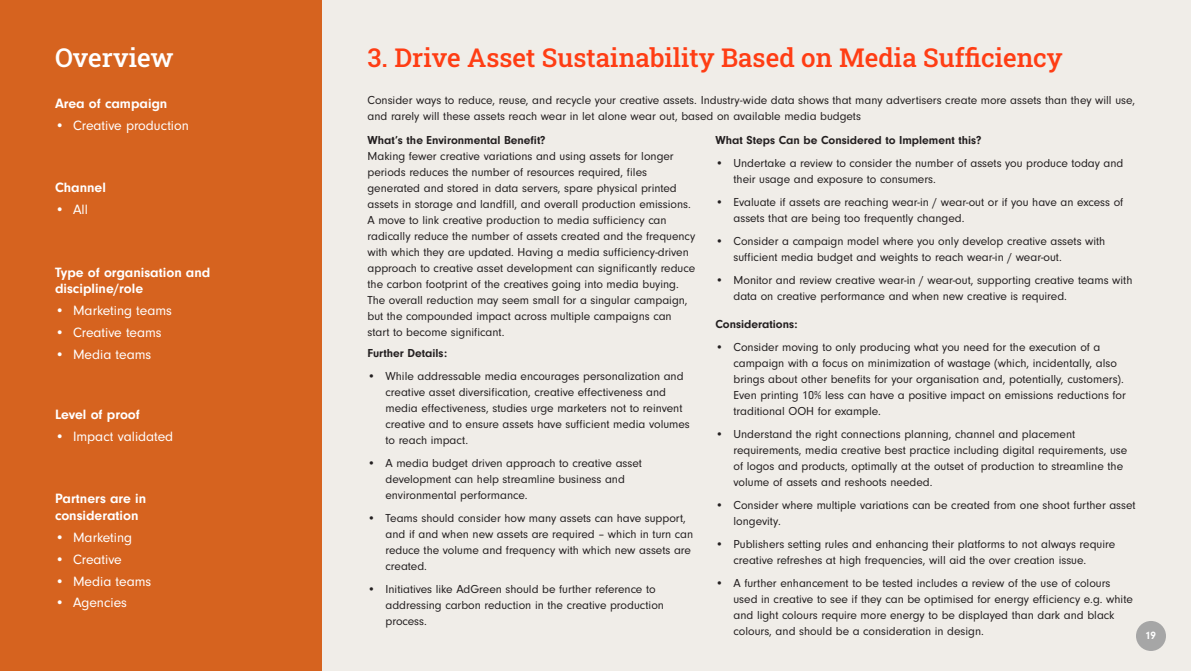
<style>
.page{position:relative;width:1191px;height:671px;background:#f0ede8}
.page>*{position:absolute;margin:0;border:0;box-sizing:border-box;transform-origin:0 0}
.t1{font:500 26px "Roboto Slab";color:#ff3d14}
.t2{font:500 26px "Roboto Slab";color:#fff}
.t3{font:14px "Neuzeit Gro";color:#fff}
.Body{font:700 14px/16.8px "Neuzeit Gro";color:#fff}
.Body-2{font:12px/16px "Neuzeit Gro";color:#231f20}
.Body-3{font:700 12px "Neuzeit Gro";color:#231f20}
.t4{font:700 11px "Neuzeit Gro";color:#fff}
.s1{font-weight:700}
</style>
<div class="page">
<div style="left:1136px;top:621px;width:30px;height:30px;background:#a6a6a6;border-radius:50%"></div>
<div style="left:0;top:0;width:322px;height:671px;background:#d6631f"></div>
<p class="t2" style="left:55px;top:40px;width:120px">Overview</p>
<p class="t1" style="left:368px;top:40px;width:697px">3. Drive Asset Sustainability Based on Media Sufficiency</p>
<p class="Body-2" style="left:368px;top:92px;width:769px">Consider ways to reduce, reuse, and recycle your creative assets. Industry-wide data shows that many advertisers create more assets than they will use, and rarely will these assets reach wear in let alone wear out, based on available media budgets</p>
<p class="Body-2" style="left:368px;top:132px;width:329px"><span class="s1">What’s the Environmental Benefit?<br></span>Making fewer creative variations and using assets for longer periods reduces the number of resources required, files generated and stored in data servers, spare physical printed assets in storage and landfill, and overall production emissions.<br>A move to link creative production to media sufficiency can radically reduce the number of assets created and the frequency with which they are updated. Having a media sufficiency-driven approach to creative asset development can significantly reduce the carbon footprint of the creatives going into media buying.<br>The overall reduction may seem small for a singular campaign, but the compounded impact across multiple campaigns can start to become significant.</p>
<p class="Body" style="left:55px;top:95px;width:114px">Area of campaign</p>
<p class="t3" style="left:55px;top:118px;width:135px">• Creative production</p>
<p class="Body-3" style="left:716px;top:133px;width:267px">What Steps Can be Considered to Implement this?</p>
<p class="Body-2" style="left:734px;top:155px;width:391px;text-indent:-18px">• Undertake a review to consider the number of assets you produce today and their usage and exposure to consumers.</p>
<p class="Body-2" style="left:734px;top:194px;width:391px;text-indent:-18px">• Evaluate if assets are reaching wear-in / wear-out or if you have an excess of assets that are being too frequently changed.</p>
<p class="Body-2" style="left:734px;top:233px;width:373px;text-indent:-18px">• Consider a campaign model where you only develop creative assets with sufficient media budget and weights to reach wear-in / wear-out.</p>
<p class="Body-2" style="left:734px;top:272px;width:400px;text-indent:-18px">• Monitor and review creative wear-in / wear-out, supporting creative teams with data on creative performance and when new creative is required.</p>
<p class="Body" style="left:55px;top:179px;width:52px">Channel</p>
<p class="t3" style="left:55px;top:202px;width:34px">• All</p>
<p class="Body" style="left:55px;top:264px;width:157px">Type of organisation and discipline/role</p>
<p class="t3" style="left:55px;top:303px;width:119px">• Marketing teams</p>
<p class="t3" style="left:55px;top:325px;width:108px">• Creative teams</p>
<p class="t3" style="left:55px;top:347px;width:98px">• Media teams</p>
<p class="Body-3" style="left:716px;top:317px;width:84px">Considerations:</p>
<p class="Body-2" style="left:734px;top:339px;width:394px;text-indent:-18px">• Consider moving to only producing what you need for the execution of a campaign with a focus on minimization of wastage (which, incidentally, also brings about other benefits for your organisation and, potentially, customers).<br>Even printing 10% less can have a positive impact on emissions reductions for traditional OOH for example.</p>
<p class="Body-2" style="left:734px;top:426px;width:395px;text-indent:-18px">• Understand the right connections planning, channel and placement requirements, media creative best practice including digital requirements, use of logos and products, optimally at the outset of production to streamline the volume of assets and reshoots needed.</p>
<p class="Body-2" style="left:734px;top:497px;width:404px;text-indent:-18px">• Consider where multiple variations can be created from one shoot further asset longevity.</p>
<p class="Body-2" style="left:734px;top:536px;width:383px;text-indent:-18px">• Publishers setting rules and enhancing their platforms to not always require creative refreshes at high frequencies, will aid the over creation issue.</p>
<p class="Body-2" style="left:734px;top:575px;width:401px;text-indent:-18px">• A further enhancement to be tested includes a review of the use of colours used in creative to see if they can be optimised for energy efficiency e.g. white and light colours require more energy to be displayed than dark and black colours, and should be a consideration in design.</p>
<p class="Body-3" style="left:368px;top:346px;width:81px">Further Details:</p>
<p class="Body-2" style="left:386px;top:368px;width:306px;text-indent:-18px">• While addressable media encourages personalization and creative asset diversification, creative effectiveness and media effectiveness, studies urge marketers not to reinvent creative and to ensure assets have sufficient media volumes to reach impact.</p>
<p class="Body-2" style="left:386px;top:455px;width:258px;text-indent:-18px">• A media budget driven approach to creative asset development can help streamline business and environmental performance.</p>
<p class="Body-2" style="left:386px;top:510px;width:309px;text-indent:-18px">• Teams should consider how many assets can have support, and if and when new assets are required – which in turn can reduce the volume and frequency with which new assets are created.</p>
<p class="Body-2" style="left:386px;top:581px;width:280px;text-indent:-18px">• Initiatives like AdGreen should be further reference to addressing carbon reduction in the creative production process.</p>
<p class="Body" style="left:55px;top:406px;width:86px">Level of proof</p>
<p class="t3" style="left:55px;top:428px;width:120px">• Impact validated</p>
<p class="Body" style="left:55px;top:490px;width:93px">Partners are in consideration</p>
<p class="t3" style="left:55px;top:529px;width:79px">• Marketing</p>
<p class="t3" style="left:55px;top:551px;width:68px">• Creative</p>
<p class="t3" style="left:55px;top:573px;width:98px">• Media teams</p>
<p class="t3" style="left:55px;top:595px;width:73px">• Agencies</p>
<p class="t4" style="left:1145px;top:629px;width:12px">19</p>
</div>
